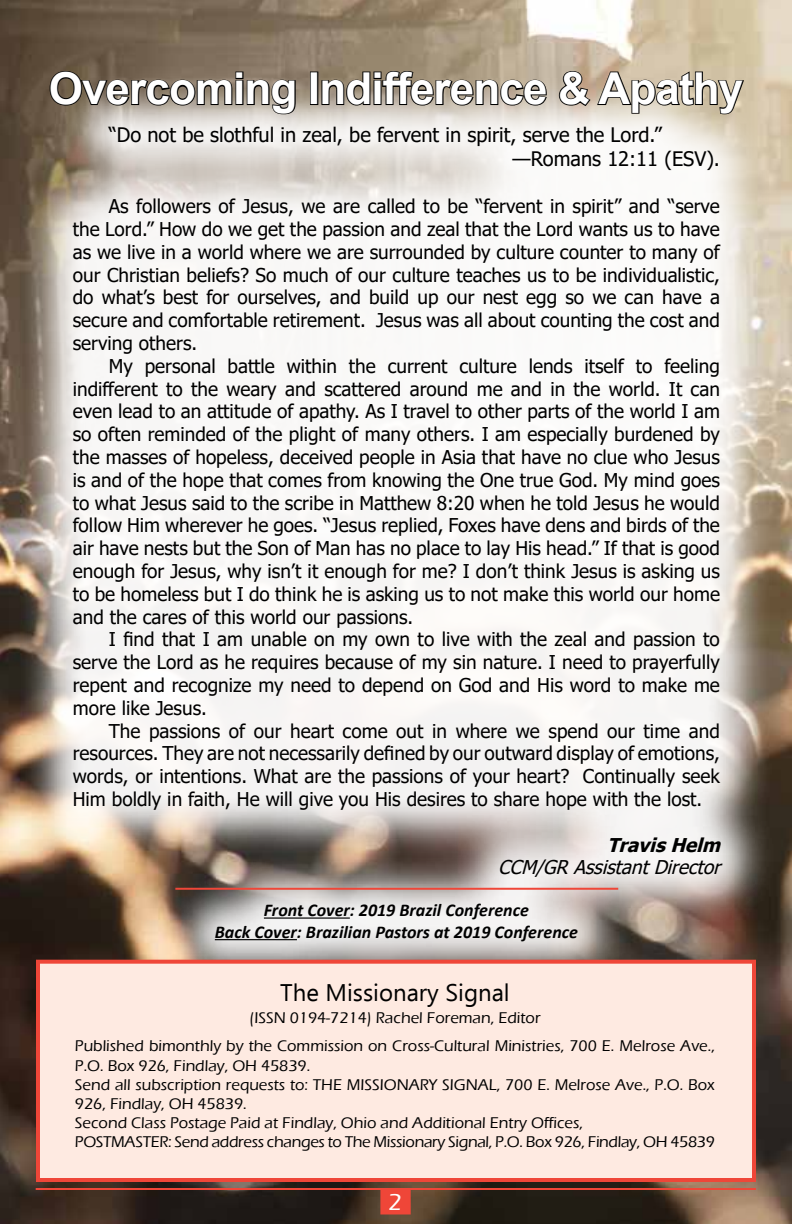
<style>
.page{position:relative;width:792px;height:1224px;background:#fff}
.page>*{position:absolute;margin:0;border:0;box-sizing:border-box;transform-origin:0 0}
.t1{font:700 44px "Arial";letter-spacing:-.02em;color:#fff}
.t2{font:24px "Ebrima";color:#000}
.t3{font:500 24px "Eras ITC";color:#fff}
.t4{font:20px/24px "Tahoma";color:#000}
.t5{font:19px/22.8px "Tahoma";color:#000;text-align:justify}
.t6{font:italic 19px "Tahoma";color:#000}
.t7{font:italic 700 19px "Tahoma";color:#000}
.t8{font:italic 700 18px/21.6px "Calibri";color:#000;text-align:center}
.t9{font:500 16px/19.2px "Eras ITC";color:#000;text-align:center}
</style>
<div class="page">
<img style="left:0;top:0;width:792px;height:1224px">
<div style="left:380px;top:1189px;width:31px;height:25px;background:#ef4638;border:2px solid #ef4638"></div>
<hr style="left:36px;top:1188px;width:720px;height:2px;background:#ef4638">
<div style="left:19px;top:72px;width:757px;height:923px;background:#fff;opacity:.95"></div>
<hr style="left:264px;top:917px;width:86px;height:2px;background:#000">
<hr style="left:215px;top:939px;width:82px;height:1px;background:#000">
<hr style="left:175px;top:888px;width:443px;height:2px;background:#ef4638">
<div style="left:36px;top:960px;width:720px;height:222px;background:#feeae1;border:4px solid #ef4638"></div>
<svg style="left:48px;top:70px;width:249px;height:45px;background:#74695d"></svg>
<div style="left:310px;top:72px;width:8px;height:33px;border:2px solid #000"></div>
<svg style="left:320px;top:70px;width:228px;height:37px;background:#7c7264"></svg>
<svg style="left:558px;top:70px;width:187px;height:45px;background:#a29785"></svg>
<h1 class="t1" style="left:49px;top:58px;width:696px">Overcoming Indifference &amp; Apathy</h1>
<p class="t4" style="left:513px;top:124px;width:209px;text-indent:-404px">“Do not be slothful in zeal, be fervent in spirit, serve the Lord.” —Romans 12:11 (ESV).</p>
<p class="t5" style="left:73px;top:196px;width:649px;text-indent:36px">As followers of Jesus, we are called to be “fervent in spirit” and “serve the Lord.” How do we get the passion and zeal that the Lord wants us to have as we live in a world where we are surrounded by culture counter to many of our Christian beliefs? So much of our culture teaches us to be individualistic, do what’s best for ourselves, and build up our nest egg so we can have a secure and comfortable retirement. Jesus was all about counting the cost and serving others.</p>
<p class="t5" style="left:73px;top:356px;width:649px;text-indent:36px">My personal battle within the current culture lends itself to feeling indifferent to the weary and scattered around me and in the world. It can even lead to an attitude of apathy. As I travel to other parts of the world I am so often reminded of the plight of many others. I am especially burdened by the masses of hopeless, deceived people in Asia that have no clue who Jesus is and of the hope that comes from knowing the One true God. My mind goes to what Jesus said to the scribe in Matthew 8:20 when he told Jesus he would follow Him wherever he goes. “Jesus replied, Foxes have dens and birds of the air have nests but the Son of Man has no place to lay His head.” If that is good enough for Jesus, why isn’t it enough for me? I don’t think Jesus is asking us to be homeless but I do think he is asking us to not make this world our home and the cares of this world our passions.</p>
<p class="t5" style="left:73px;top:629px;width:649px;text-indent:36px">I find that I am unable on my own to live with the zeal and passion to serve the Lord as he requires because of my sin nature. I need to prayerfully repent and recognize my need to depend on God and His word to make me more like Jesus.</p>
<p class="t5" style="left:73px;top:720px;width:649px;text-indent:36px">The passions of our heart come out in where we spend our time and resources. They are not necessarily defined by our outward display of emotions, words, or intentions. What are the passions of your heart? Continually seek Him boldly in faith, He will give you His desires to share hope with the lost.</p>
<p class="t7" style="left:607px;top:831px;width:122px">TravisHelm</p>
<p class="t6" style="left:498px;top:855px;width:231px">CCM/GRAssistantDirector</p>
<p class="t8" style="left:215px;top:899px;width:365px">Front Cover: 2019 Brazil Conference<br>Back Cover: Brazilian Pastors at 2019 Conference</p>
<p class="t2" style="left:280px;top:976px;width:231px">The Missionary Signal</p>
<p class="t9" style="left:75px;top:1004px;width:642px;line-height:28px">(ISSN 0194-7214) Rachel Foreman, Editor<br>Published bimonthly by the Commission on Cross-Cultural Ministries, 700 E. Melrose Ave.,</p>
<p class="t9" style="left:75px;top:1056px;width:641px;text-align:left">P.O. Box 926, Findlay, OH 45839.<br>Send all subscription requests to: THE MISSIONARY SIGNAL, 700 E. Melrose Ave., P.O. Box 926, Findlay, OH 45839.<br>Second Class Postage Paid at Findlay, Ohio and Additional Entry Offices,<br>POSTMASTER: Send address changes to The Missionary Signal, P.O. Box 926, Findlay, OH 45839</p>
<p class="t3" style="left:388px;top:1189px;width:15px">2</p>
</div>
